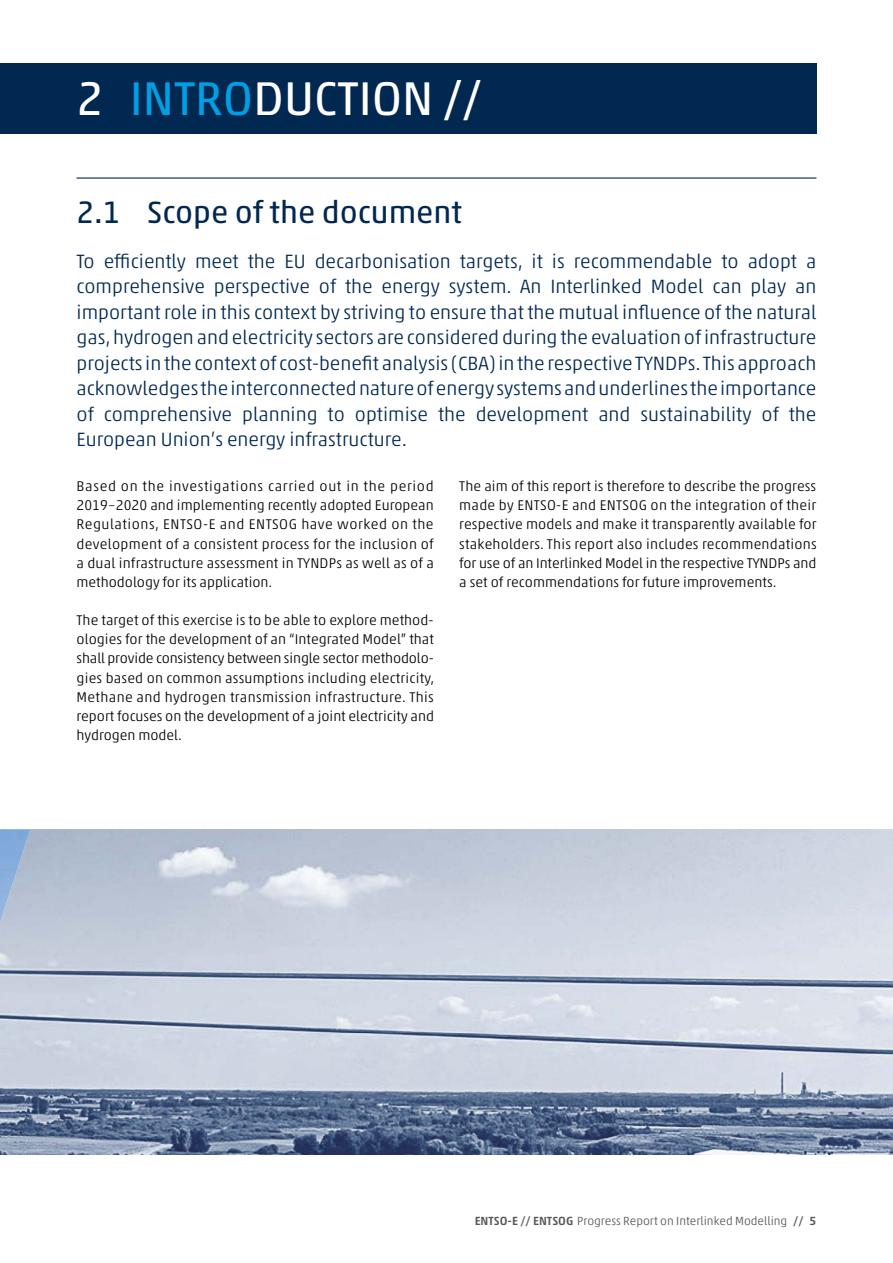
<style>
.page{position:relative;width:893px;height:1263px;background:#fff}
.page>*{position:absolute;margin:0;border:0;box-sizing:border-box;transform-origin:0 0}
.t1{font:48px "Akko Pro";color:#fff}
.t2{font:31.5px "Akko Pro";color:#002851}
.t3{font:300 19.5px/25.5px "Akko Pro";color:#002851;text-align:justify}
.t4{font:300 14.25px/19.2px "Akko Pro";letter-spacing:.005em;color:#000;text-align:justify}
.t5{font:300 12px "Akko Pro";color:#575756}
.s1{color:#009fe3}
.s2{font-weight:500}
</style>
<div class="page">
<div style="left:0;top:64px;width:816px;height:70px;background:#002851"></div>
<hr style="left:77px;top:177px;width:739px;height:2px;background:#002851">
<img style="left:0;top:829px;width:893px;height:325px">
<img style="left:0;top:829px;width:30px;height:93px">
<h1 class="t1" style="left:77px;top:69px;width:407px">2 <span class="s1">INTRO</span>DUCTION //</h1>
<h2 class="t2" style="left:77px;top:193px;width:387px">2.1 Scope of the document</h2>
<p class="t3" style="left:77px;top:248px;width:741px">To efficiently meet the EU decarbonisation targets, it is recommendable to adopt a comprehensive perspective of the energy system. An Interlinked Model can play an important role in this context by striving to ensure that the mutual influence of the natural gas, hydrogen and electricity sectors are considered during the evaluation of infrastructure projects in the context of cost-benefit analysis (CBA) in the respective TYNDPs. This approach acknowledges the interconnected nature of energy systems and underlines the importance of comprehensive planning to optimise the development and sustainability of the European Union’s energy infrastructure.</p>
<p class="t4" style="left:77px;top:476px;width:359px">Based on the investigations carried out in the period 2019–2020 and implementing recently adopted European Regulations, ENTSO-E and ENTSOG have worked on the development of a consistent process for the inclusion of a dual infrastructure assessment in TYNDPs as well as of a methodology for its application.</p>
<p class="t4" style="left:77px;top:610px;width:359px;text-align:left">The target of this exercise is to be able to explore method&shy;ologies for the development of an “Integrated Model” that shall provide consistency between single sector methodolo&shy;gies based on common assumptions including electricity, Methane and hydrogen transmission infrastructure. This report focuses on the development of a joint electricity and hydrogen model.</p>
<p class="t4" style="left:459px;top:477px;width:359px">The aim of this report is therefore to describe the progress made by ENTSO-E and ENTSOG on the integration of their respective models and make it transparently available for stakeholders. This report also includes recommendations for use of an Interlinked Model in the respective TYNDPs and a set of recommendations for future improvements.</p>
<p class="t5" style="left:475px;top:1213px;width:343px"><span class="s2">ENTSO-E // ENTSOG</span> Progress Report on Interlinked Modelling <span class="s2">// 5</span></p>
</div>
